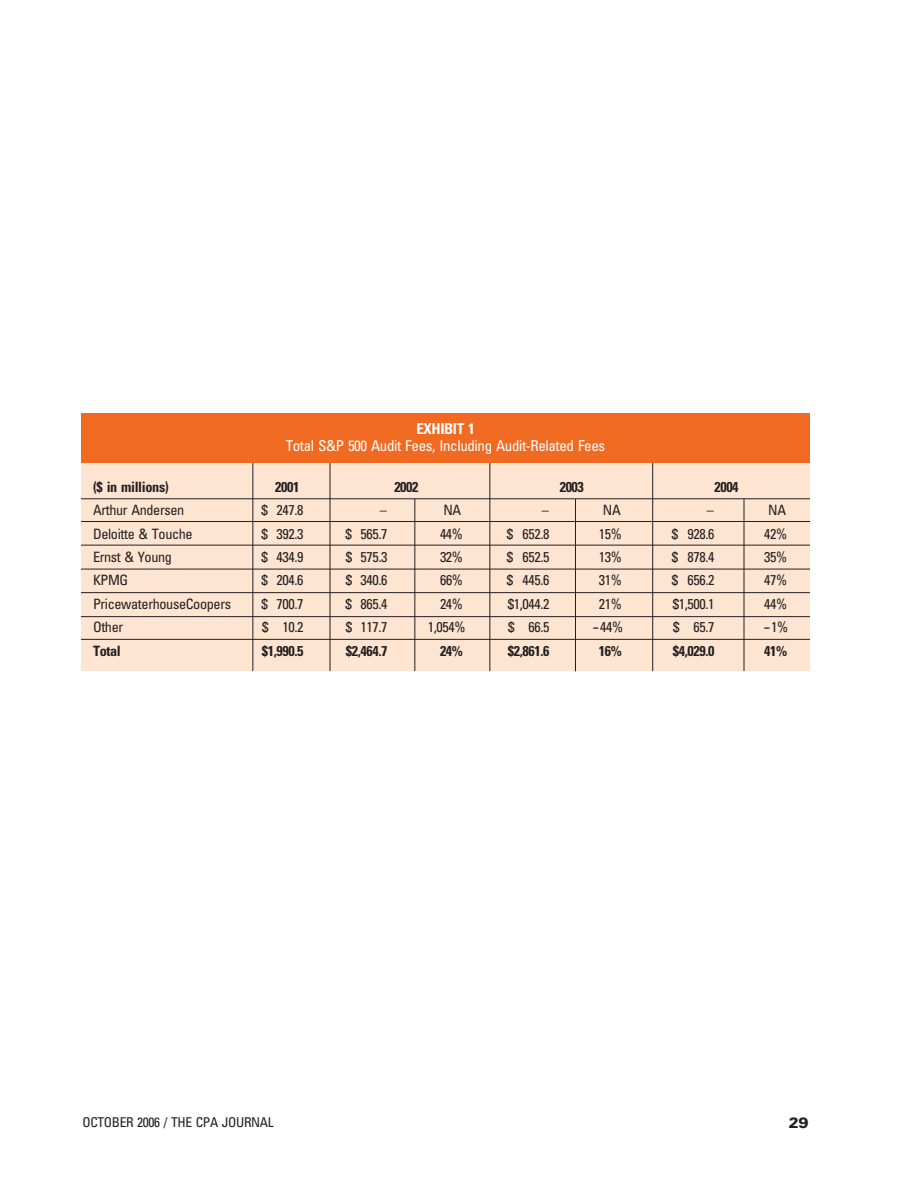
<style>
.page{position:relative;width:918px;height:1188px;background:#fff}
.page>*{position:absolute;margin:0;border:0;box-sizing:border-box;transform-origin:0 0}
.t1{font:condensed 15px "Univers";letter-spacing:-.025em;color:#fff}
.t2{font:700 condensed 15px "Univers";letter-spacing:-.025em;color:#fff}
.t3{font:900 15px "Univers";color:#231f20}
.t4{font:condensed 14.25px "Univers";letter-spacing:-.025em;color:#231f20}
.t5{font:700 condensed 14.25px "Univers";letter-spacing:-.025em;color:#231f20}
.t6{font:condensed 13.5px "Univers";letter-spacing:-.025em;color:#231f20}
</style>
<div class="page">
<div style="left:81px;top:414px;width:729px;height:257px;background:#fee5d2"></div>
<hr style="left:81px;top:498px;width:729px;height:1px;background:#231f20">
<hr style="left:81px;top:521px;width:729px;height:1px;background:#231f20">
<hr style="left:81px;top:545px;width:729px;height:1px;background:#231f20">
<hr style="left:81px;top:592px;width:729px;height:1px;background:#231f20">
<hr style="left:81px;top:616px;width:729px;height:1px;background:#231f20">
<hr style="left:81px;top:639px;width:729px;height:1px;background:#231f20">
<hr style="left:81px;top:569px;width:729px;height:1px;background:#231f20">
<hr style="left:252px;top:451px;width:1px;height:220px;background:#231f20">
<hr style="left:330px;top:451px;width:1px;height:220px;background:#231f20">
<hr style="left:489px;top:451px;width:1px;height:220px;background:#231f20">
<hr style="left:652px;top:451px;width:1px;height:220px;background:#231f20">
<div style="left:81px;top:414px;width:729px;height:49px;background:#f16a22"></div>
<hr style="left:414px;top:499px;width:1px;height:172px;background:#231f20">
<hr style="left:744px;top:499px;width:1px;height:172px;background:#231f20">
<hr style="left:575px;top:499px;width:1px;height:172px;background:#231f20">
<p class="t2" style="left:417px;top:423px;width:60px">EXHIBIT 1</p>
<p class="t1" style="left:286px;top:440px;width:321px">Total S&amp;P 500 Audit Fees, Including Audit-Related Fees</p>
<p class="t5" style="left:93px;top:481px;width:77px">($ in millions)</p>
<p class="t5" style="left:275px;top:481px;width:26px">2001</p>
<p class="t5" style="left:394px;top:481px;width:26px">2002</p>
<p class="t5" style="left:560px;top:481px;width:26px">2003</p>
<p class="t5" style="left:714px;top:481px;width:26px">2004</p>
<p class="t4" style="left:93px;top:505px;width:93px">Arthur Andersen</p>
<p class="t4" style="left:262px;top:505px;width:43px">$ 247.8</p>
<p class="t4" style="left:380px;top:505px;width:9px">–</p>
<p class="t4" style="left:443px;top:505px;width:19px">NA</p>
<p class="t4" style="left:542px;top:505px;width:9px">–</p>
<p class="t4" style="left:603px;top:505px;width:19px">NA</p>
<p class="t4" style="left:707px;top:505px;width:9px">–</p>
<p class="t4" style="left:768px;top:505px;width:19px">NA</p>
<p class="t4" style="left:93px;top:528px;width:101px">Deloitte &amp; Touche</p>
<p class="t4" style="left:262px;top:528px;width:43px">$ 392.3</p>
<p class="t4" style="left:346px;top:528px;width:43px">$ 565.7</p>
<p class="t4" style="left:440px;top:528px;width:25px">44%</p>
<p class="t4" style="left:507px;top:528px;width:44px">$ 652.8</p>
<p class="t4" style="left:599px;top:528px;width:25px">15%</p>
<p class="t4" style="left:672px;top:528px;width:44px">$ 928.6</p>
<p class="t4" style="left:764px;top:528px;width:25px">42%</p>
<p class="t4" style="left:93px;top:552px;width:81px">Ernst &amp; Young</p>
<p class="t4" style="left:262px;top:552px;width:43px">$ 434.9</p>
<p class="t4" style="left:346px;top:552px;width:43px">$ 575.3</p>
<p class="t4" style="left:440px;top:552px;width:25px">32%</p>
<p class="t4" style="left:507px;top:552px;width:44px">$ 652.5</p>
<p class="t4" style="left:599px;top:552px;width:25px">13%</p>
<p class="t4" style="left:672px;top:552px;width:44px">$ 878.4</p>
<p class="t4" style="left:764px;top:552px;width:25px">35%</p>
<p class="t4" style="left:93px;top:575px;width:37px">KPMG</p>
<p class="t4" style="left:262px;top:575px;width:43px">$ 204.6</p>
<p class="t4" style="left:346px;top:575px;width:43px">$ 340.6</p>
<p class="t4" style="left:440px;top:575px;width:25px">66%</p>
<p class="t4" style="left:507px;top:575px;width:44px">$ 445.6</p>
<p class="t4" style="left:599px;top:575px;width:25px">31%</p>
<p class="t4" style="left:672px;top:575px;width:44px">$ 656.2</p>
<p class="t4" style="left:764px;top:575px;width:25px">47%</p>
<p class="t4" style="left:93px;top:598px;width:140px">PricewaterhouseCoopers</p>
<p class="t4" style="left:262px;top:598px;width:43px">$ 700.7</p>
<p class="t4" style="left:346px;top:598px;width:43px">$ 865.4</p>
<p class="t4" style="left:440px;top:598px;width:25px">24%</p>
<p class="t4" style="left:508px;top:598px;width:43px">$1,044.2</p>
<p class="t4" style="left:599px;top:598px;width:25px">21%</p>
<p class="t4" style="left:673px;top:598px;width:43px">$1,500.1</p>
<p class="t4" style="left:764px;top:598px;width:25px">44%</p>
<p class="t4" style="left:93px;top:622px;width:32px">Other</p>
<p class="t4" style="left:262px;top:622px;width:43px">$ 10.2</p>
<p class="t4" style="left:346px;top:622px;width:43px">$ 117.7</p>
<p class="t4" style="left:428px;top:622px;width:39px">1,054%</p>
<p class="t4" style="left:508px;top:622px;width:43px">$ 66.5</p>
<p class="t4" style="left:592px;top:622px;width:32px">--44%</p>
<p class="t4" style="left:673px;top:622px;width:43px">$ 65.7</p>
<p class="t4" style="left:764px;top:622px;width:26px">--1%</p>
<p class="t5" style="left:93px;top:645px;width:29px">Total</p>
<p class="t5" style="left:262px;top:645px;width:43px">$1,990.5</p>
<p class="t5" style="left:346px;top:645px;width:43px">$2,464.7</p>
<p class="t5" style="left:440px;top:645px;width:25px">24%</p>
<p class="t5" style="left:508px;top:645px;width:43px">$2,861.6</p>
<p class="t5" style="left:599px;top:645px;width:25px">16%</p>
<p class="t5" style="left:673px;top:645px;width:43px">$4,029.0</p>
<p class="t5" style="left:764px;top:645px;width:25px">41%</p>
<p class="t6" style="left:82px;top:1118px;width:193px">OCTOBER 2006 / THE CPA JOURNAL</p>
<p class="t3" style="left:789px;top:1117px;width:21px">29</p>
</div>
